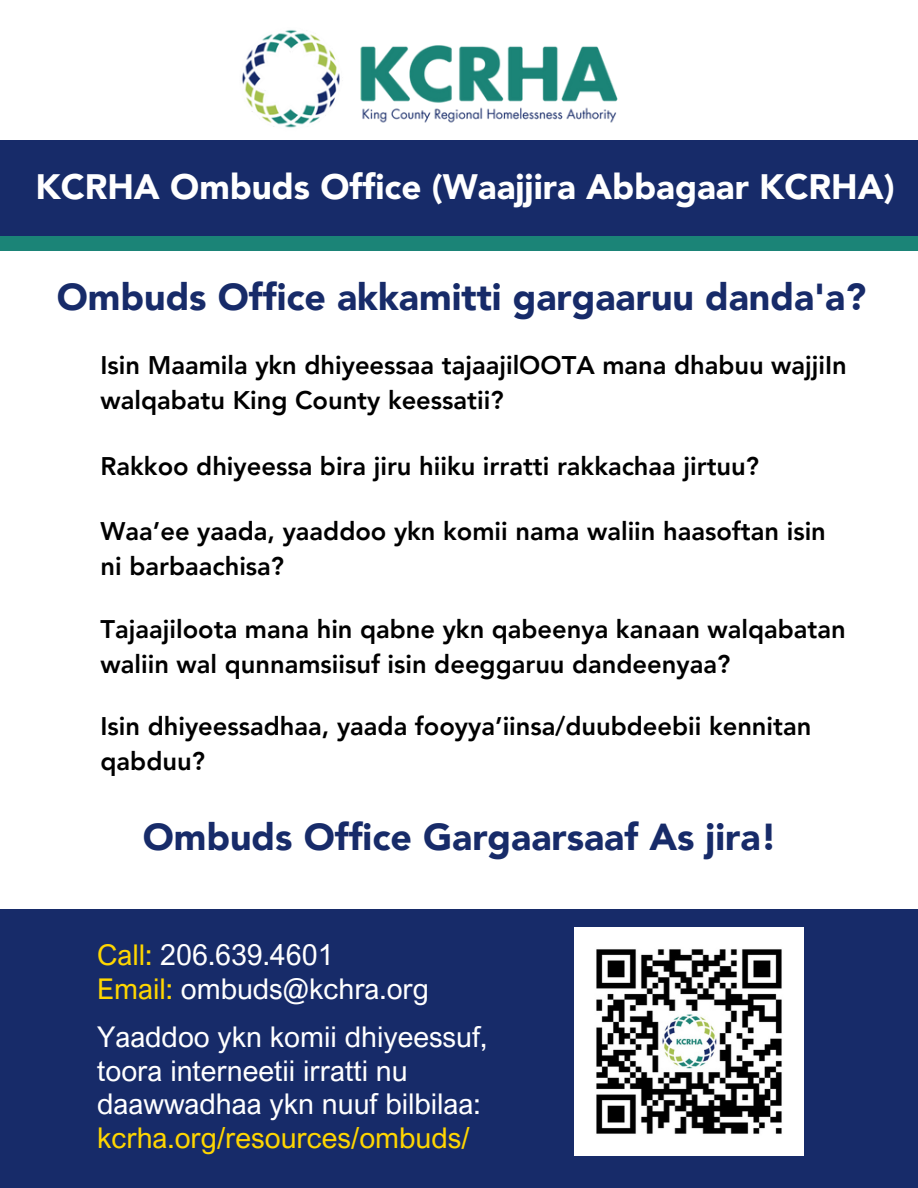
<style>
.page{position:relative;width:918px;height:1188px;background:#fff}
.page>*{position:absolute;margin:0;border:0;box-sizing:border-box;transform-origin:0 0}
.t1{font:900 37.5px "Avenir LT Pro";color:#172b69}
.t2{font:900 34.95px "Avenir LT Pro";color:#fff}
.t3{font:28.65px/33.8px "Arial Nova";color:#fff}
.t4{font:800 25.5px/34.8px "Avenir LT Pro";color:#000}
.s1{color:#ffd600}
</style>
<div class="page">
<div style="left:0;top:235px;width:918px;height:16px;background:#1b8477"></div>
<div style="left:0;top:141px;width:918px;height:94px;background:#172b69"></div>
<div style="left:0;top:909px;width:918px;height:279px;background:#172b69"></div>
<img style="left:575px;top:927px;width:228px;height:228px">
<img style="left:241px;top:29px;width:377px;height:99px">
<h1 class="t2" style="left:35px;top:172px;width:861px">KCRHA Ombuds Office (Waajjira Abbagaar KCRHA)</h1>
<p class="t1" style="left:57px;top:281px;width:811px">Ombuds Office akkamitti gargaaruu danda'a?</p>
<p class="t4" style="left:101px;top:350px;width:748px">Isin Maamila ykn dhiyeessaa tajaajilOOTA mana dhabuu wajjiIn walqabatu King County keessatii?</p>
<h1 class="t4" style="left:101px;top:451px;width:660px">Rakkoo dhiyeessa bira jiru hiiku irratti rakkachaa jirtuu?</h1>
<h2 class="t4" style="left:101px;top:516px;width:727px">Waa’ee yaada, yaaddoo ykn komii nama waliin haasoftan isin ni barbaachisa?</h2>
<h2 class="t4" style="left:101px;top:614px;width:747px">Tajaajiloota mana hin qabne ykn qabeenya kanaan walqabatan waliin wal qunnamsiisuf isin deeggaruu dandeenyaa?</h2>
<p class="t4" style="left:101px;top:711px;width:712px">Isin dhiyeessadhaa, yaada fooyya’iinsa/duubdeebii kennitan qabduu?</p>
<p class="t1" style="left:143px;top:822px;width:636px">Ombuds Office Gargaarsaaf As jira!</p>
<p class="t3" style="left:97px;top:937px;width:333px"><span class="s1">Call:</span> 206.639.4601<br><span class="s1">Email:</span> ombuds@kchra.org</p>
<p class="t3" style="left:97px;top:1019px;width:392px">Yaaddoo ykn komii dhiyeessuf, toora interneetii irratti nu daawwadhaa ykn nuuf bilbilaa: <span class="s1">kcrha.org/resources/ombuds/</span></p>
</div>
